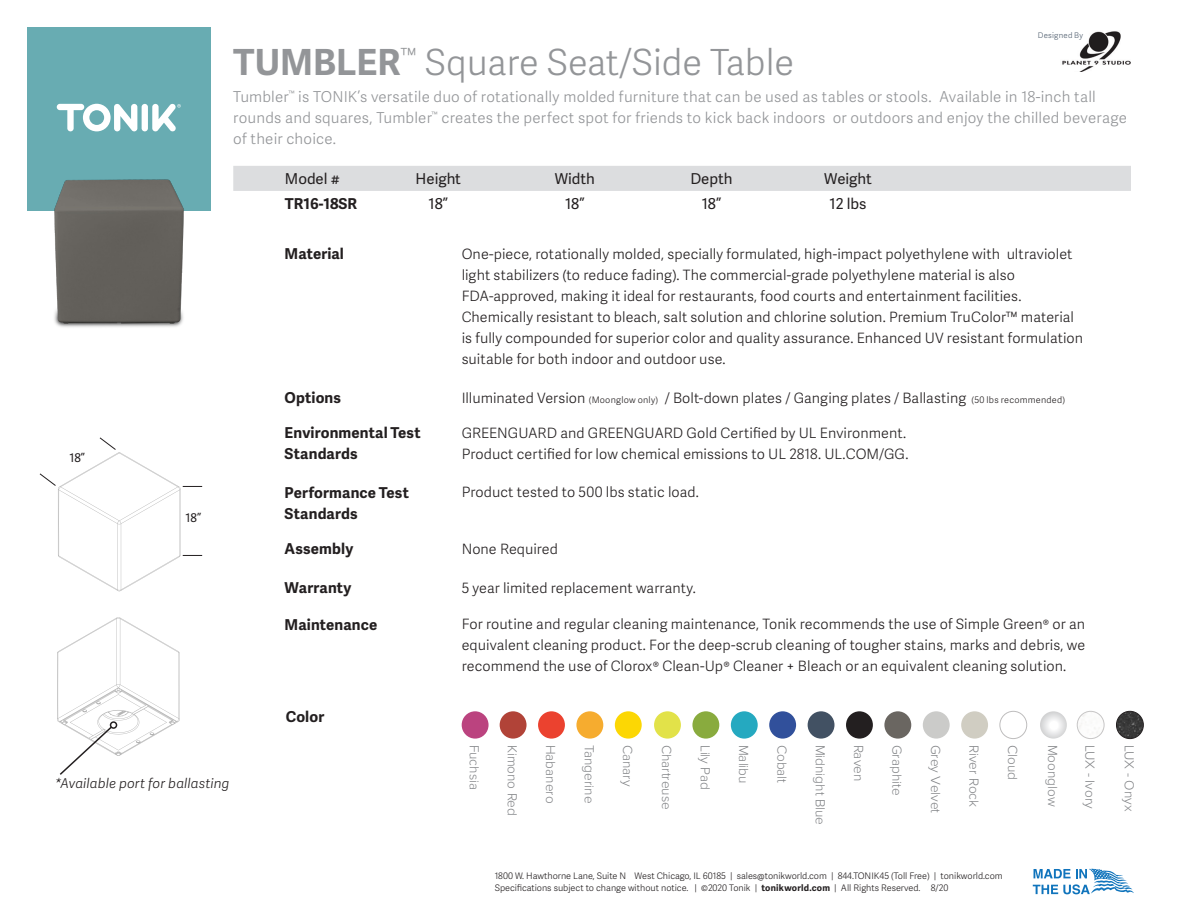
<style>
.page{position:relative;width:1188px;height:918px;background:#fff}
.page>*{position:absolute;margin:0;border:0;box-sizing:border-box;transform-origin:0 0}
.t1{font:300 36px "Adelle Sans";color:#939598}
.t2{font:300 15px/21px "Adelle Sans";letter-spacing:.015em;color:#939598}
.t3{font:700 15px/21px "Adelle Sans";letter-spacing:.01em;color:#231f20}
.t4{font:15px "Adelle Sans";color:#231f20}
.t5{font:300 14.25px/21px "Adelle Sans";letter-spacing:.005em;color:#231f20}
.t6{font:300 13.65px "Proxima Nova";color:#808285}
.t7{font:italic 300 13.5px "Adelle Sans";letter-spacing:.01em;color:#231f20}
.t8{font:12px "Adelle Sans";color:#231f20}
.t9{font:300 9px/12px "Adelle Sans";color:#231f20}
.t10{font:300 7.8px "Adelle Sans";letter-spacing:.03em;color:#505e6e}
.s1{font-weight:700}
.s2{font-size:9px}
</style>
<div class="page">
<div style="left:27px;top:27px;width:184px;height:184px;background:#68acb2"></div>
<div style="left:142px;top:104px;width:6px;height:27px;background:#fff;border-radius:3px"></div>
<svg style="left:57px;top:104px;width:80px;height:27px"></svg>
<svg style="left:152px;top:104px;width:29px;height:27px"></svg>
<svg style="left:1033px;top:869px;width:101px;height:25px"></svg>
<div style="left:233px;top:166px;width:898px;height:25px;background:#dcdddf"></div>
<img style="left:54px;top:179px;width:130px;height:148px">
<svg style="left:39px;top:437px;width:163px;height:154px"></svg>
<svg style="left:57px;top:617px;width:123px;height:158px"></svg>
<div style="left:110px;top:721px;width:7px;height:8px;border:2px solid #231f20;border-radius:50%"></div>
<img style="left:1062px;top:31px;width:69px;height:41px">
<img style="left:1077px;top:711px;width:27px;height:28px;border-radius:14px">
<div style="left:1077px;top:711px;width:27px;height:28px;border:1px solid #231f20;border-radius:50%"></div>
<img style="left:1116px;top:711px;width:27px;height:28px;border-radius:14px">
<div style="left:1116px;top:711px;width:28px;height:28px;border:1px solid #231f20;border-radius:50%"></div>
<div style="left:462px;top:711px;width:27px;height:28px;background:#bb437f;border-radius:50%"></div>
<div style="left:615px;top:711px;width:27px;height:28px;background:#fcd704;border-radius:50%"></div>
<div style="left:576px;top:711px;width:27px;height:28px;background:#f6ac2f;border-radius:50%"></div>
<div style="left:808px;top:711px;width:26px;height:28px;background:#425163;border-radius:50%"></div>
<div style="left:538px;top:711px;width:27px;height:28px;background:#eb422f;border-radius:50%"></div>
<div style="left:500px;top:711px;width:27px;height:28px;background:#b14338;border-radius:50%"></div>
<div style="left:1000px;top:711px;width:27px;height:28px;border:1px solid #231f20;border-radius:50%"></div>
<div style="left:654px;top:711px;width:27px;height:28px;background:#e2e249;border-radius:50%"></div>
<div style="left:923px;top:711px;width:27px;height:28px;background:#cbcbc9;border-radius:50%"></div>
<div style="left:961px;top:711px;width:27px;height:28px;background:#d0cdc2;border-radius:50%"></div>
<div style="left:731px;top:711px;width:27px;height:28px;background:#25a9c0;border-radius:50%"></div>
<div style="left:884px;top:711px;width:27px;height:28px;background:#6a6661;border-radius:50%"></div>
<div style="left:692px;top:711px;width:27px;height:28px;background:#89ab3e;border-radius:50%"></div>
<div style="left:846px;top:711px;width:27px;height:28px;background:#231f20;border-radius:50%"></div>
<div style="left:769px;top:711px;width:27px;height:28px;background:#31509b;border-radius:50%"></div>
<svg style="left:1040px;top:711px;width:27px;height:28px"></svg>
<p class="t1" style="left:233px;top:37px;width:562px"><span class="s1">TUMBLER</span><sup>™</sup> Square Seat/Side Table</p>
<p class="t10" style="left:1038px;top:30px;width:47px">Designed By</p>
<p class="t2" style="left:233px;top:86px;width:895px">Tumbler<sup>™</sup> is TONIK’s versatile duo of rotationally molded furniture that can be used as tables or stools. Available in 18-inch tall rounds and squares, Tumbler<sup>™</sup> creates the perfect spot for friends to kick back indoors or outdoors and enjoy the chilled beverage of their choice.</p>
<p class="t4" style="left:285px;top:168px;width:57px">Model #</p>
<p class="t4" style="left:416px;top:168px;width:47px">Height</p>
<p class="t4" style="left:555px;top:168px;width:42px">Width</p>
<p class="t4" style="left:690px;top:168px;width:44px">Depth</p>
<p class="t4" style="left:824px;top:168px;width:49px">Weight</p>
<p class="t3" style="left:285px;top:193px;width:74px">TR16-18SR</p>
<p class="t4" style="left:429px;top:193px;width:21px">18”</p>
<p class="t4" style="left:565px;top:193px;width:21px">18”</p>
<p class="t4" style="left:702px;top:193px;width:21px">18”</p>
<p class="t4" style="left:830px;top:193px;width:38px">12 lbs</p>
<p class="t5" style="left:462px;top:243px;width:623px">One-piece, rotationally molded, specially formulated, high-impact polyethylene with ultraviolet light stabilizers (to reduce fading). The commercial-grade polyethylene material is also FDA-approved, making it ideal for restaurants, food courts and entertainment facilities.<br>Chemically resistant to bleach, salt solution and chlorine solution. Premium TruColor™ material is fully compounded for superior color and quality assurance. Enhanced UV resistant formulation suitable for both indoor and outdoor use.</p>
<p class="t3" style="left:285px;top:243px;width:61px">Material</p>
<p class="t8" style="left:69px;top:449px;width:17px">18”</p>
<p class="t8" style="left:186px;top:509px;width:17px">18”</p>
<p class="t7" style="left:55px;top:774px;width:176px">*Available port for ballasting</p>
<p class="t3" style="left:285px;top:386px;width:58px">Options</p>
<p class="t5" style="left:462px;top:387px;width:605px">Illuminated Version <span class="s2">(Moonglow only)</span> / Bolt-down plates / Ganging plates / Ballasting <span class="s2">(50 lbs recommended)</span></p>
<p class="t3" style="left:285px;top:422px;width:137px">Environmental Test<br>Standards</p>
<p class="t3" style="left:285px;top:481px;width:126px">Performance Test<br>Standards</p>
<p class="t5" style="left:462px;top:422px;width:448px">GREENGUARD and GREENGUARD Gold Certified by UL Environment.<br>Product certified for low chemical emissions to UL 2818. UL.COM/GG.</p>
<p class="t5" style="left:462px;top:481px;width:239px">Product tested to 500 lbs static load.</p>
<p class="t3" style="left:285px;top:538px;width:70px">Assembly</p>
<p class="t5" style="left:462px;top:538px;width:98px">None Required</p>
<p class="t3" style="left:285px;top:577px;width:68px">Warranty</p>
<p class="t5" style="left:462px;top:577px;width:236px">5 year limited replacement warranty.</p>
<p class="t5" style="left:462px;top:613px;width:625px;text-align:justify">For routine and regular cleaning maintenance, Tonik recommends the use of Simple Green® or an equivalent cleaning product. For the deep-scrub cleaning of tougher stains, marks and debris, we recommend the use of Clorox® Clean-Up® Cleaner + Bleach or an equivalent cleaning solution.</p>
<p class="t3" style="left:285px;top:613px;width:94px">Maintenance</p>
<p class="t3" style="left:286px;top:706px;width:40px">Color</p>
<p class="t6" style="left:485px;top:745px;width:47px;rotate:90deg">Fuchsia</p>
<p class="t6" style="left:523px;top:745px;width:73px;rotate:90deg">Kimono Red</p>
<p class="t6" style="left:561px;top:745px;width:60px;rotate:90deg">Habanero</p>
<p class="t6" style="left:599px;top:745px;width:60px;rotate:90deg">Tangerine</p>
<p class="t6" style="left:638px;top:745px;width:43px;rotate:90deg">Canary</p>
<p class="t6" style="left:677px;top:745px;width:67px;rotate:90deg">Chartreuse</p>
<p class="t6" style="left:715px;top:745px;width:47px;rotate:90deg">Lily Pad</p>
<p class="t6" style="left:754px;top:745px;width:40px;rotate:90deg">Malibu</p>
<p class="t6" style="left:792px;top:745px;width:40px;rotate:90deg">Cobalt</p>
<p class="t6" style="left:831px;top:745px;width:82px;rotate:90deg">Midnight Blue</p>
<p class="t6" style="left:869px;top:745px;width:38px;rotate:90deg">Raven</p>
<p class="t6" style="left:907px;top:745px;width:52px;rotate:90deg">Graphite</p>
<p class="t6" style="left:946px;top:745px;width:70px;rotate:90deg">Grey Velvet</p>
<p class="t6" style="left:984px;top:745px;width:64px;rotate:90deg">River Rock</p>
<p class="t6" style="left:1023px;top:745px;width:37px;rotate:90deg">Cloud</p>
<p class="t6" style="left:1063px;top:745px;width:64px;rotate:90deg">Moonglow</p>
<p class="t6" style="left:1100px;top:745px;width:66px;rotate:90deg">LUX - Ivory</p>
<p class="t6" style="left:1139px;top:745px;width:68px;rotate:90deg">LUX - Onyx</p>
<p class="t9" style="left:495px;top:869px;width:510px">1800 W. Hawthorne Lane, Suite N West Chicago, IL 60185 | sales@tonikworld.com | 844.TONIK45 (Toll Free) | tonikworld.com<br>Specifications subject to change without notice. | ©2020 Tonik | <span class="s1">tonikworld.com</span> | All Rights Reserved. 8/20</p>
</div>
